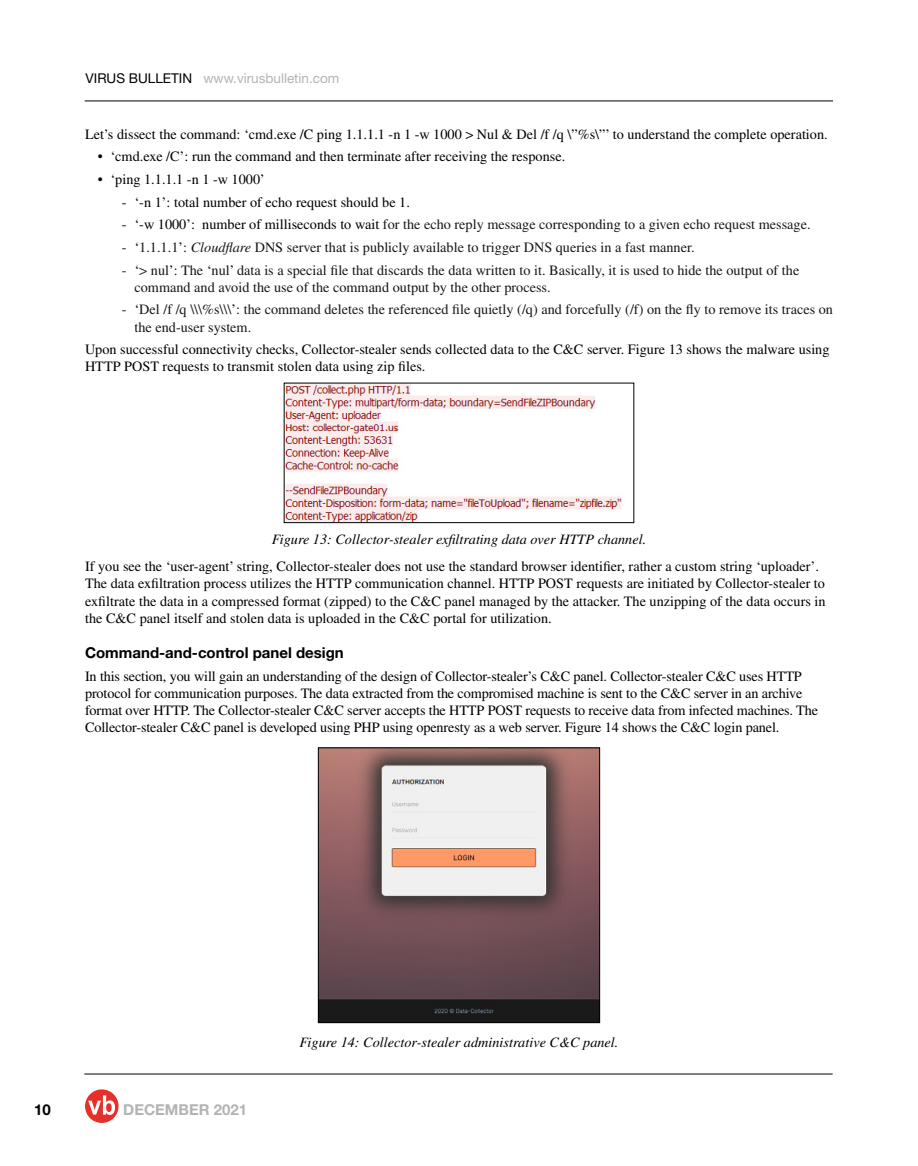
<style>
.page{position:relative;width:918px;height:1166px;background:#fff}
.page>*{position:absolute;margin:0;border:0;box-sizing:border-box;transform-origin:0 0}
.t1{font:700 15px "Helvetica Neue";color:#000}
.t2{font:700 15px "Helvetica Neue";color:#b1b3b4}
.t3{font:14.25px/17.1px "Times";color:#000}
.t4{font:14.25px/17.1px "Times";color:#171717}
.t5{font:italic 14.25px "Times";color:#000}
.t6{font:13.5px "Helvetica Neue";color:#b1b3b4}
.s1{color:#000}
.s2{font-style:italic}
</style>
<div class="page">
<div style="left:85px;top:1089px;width:34px;height:33px;background:#e4312b;border-radius:50%"></div>
<svg style="left:88px;top:1095px;width:27px;height:19px"></svg>
<hr style="left:84px;top:1073px;width:749px;height:1px;background:#000">
<hr style="left:85px;top:101px;width:748px;height:1px;background:#000">
<img style="left:286px;top:384px;width:336px;height:137px">
<div style="left:284px;top:382px;width:350px;height:141px;border:1px solid #000"></div>
<img style="left:320px;top:749px;width:278px;height:271px">
<div style="left:318px;top:747px;width:282px;height:275px;border:1px solid #000"></div>
<p class="t6" style="left:86px;top:70px;width:255px"><span class="s1">VIRUS BULLETIN</span> www.virusbulletin.com</p>
<p class="t3" style="left:85px;top:125px;width:744px">Let’s dissect the command: ‘cmd.exe /C ping 1.1.1.1 -n 1 -w 1000 &gt; Nul &amp; Del /f /q \”%s\”’ to understand the complete operation.</p>
<p class="t3" style="left:98px;top:148px;width:469px">• ‘cmd.exe /C’: run the command and then terminate after receiving the response.</p>
<p class="t3" style="left:98px;top:171px;width:169px">• ‘ping 1.1.1.1 -n 1 -w 1000’</p>
<p class="t3" style="left:122px;top:193px;width:290px">- ‘-n 1’: total number of echo request should be 1.</p>
<p class="t4" style="left:122px;top:216px;width:690px"><span class="s1">- ‘-w 1000’: number of milliseconds to wait</span> for the echo reply message corresponding to a given echo request message.</p>
<p class="t4" style="left:122px;top:238px;width:574px">- <span class="s1">‘</span>1.1.1.1<span class="s1">’</span>: <span class="s2">Cloudflare</span> DNS server that is publicly available to trigger DNS queries in a fast manner.</p>
<p class="t4" style="left:135px;top:261px;width:666px;text-indent:-13px">- <span class="s1">‘</span>&gt; nul<span class="s1">’</span>: The <span class="s1">‘</span>nul<span class="s1">’</span> data is a special file that discards the data written to it. Basically, it is used to hide the output of the command and avoid the use of the command output by the other process.</p>
<p class="t4" style="left:135px;top:301px;width:700px;text-indent:-13px">- <span class="s1">‘</span>Del /f /q \\\%s\\\<span class="s1">’</span>: the command deletes the referenced file quietly (/q) and forcefully (/f) on the fly to remove its traces on the end-user system.</p>
<p class="t3" style="left:85px;top:341px;width:746px">Upon successful connectivity checks, Collector-stealer sends collected data to the C&amp;C server. Figure 13 shows the malware using<br>HTTP POST requests to transmit stolen data using zip files.</p>
<p class="t5" style="left:272px;top:531px;width:376px">Figure 13: Collector-stealer exfiltrating data over HTTP channel.</p>
<p class="t3" style="left:85px;top:557px;width:742px">If you see the ‘user-agent’ string, Collector-stealer does not use the standard browser identifier, rather a custom string ‘uploader’.<br>The data exfiltration process utilizes the HTTP communication channel. HTTP POST requests are initiated by Collector-stealer to exfiltrate the data in a compressed format (zipped) to the C&amp;C panel managed by the attacker. The unzipping of the data occurs in the C&amp;C panel itself and stolen data is uploaded in the C&amp;C portal for utilization.</p>
<p class="t1" style="left:85px;top:643px;width:260px">Command-and-control panel design</p>
<p class="t3" style="left:85px;top:667px;width:735px">In this section, you will gain an understanding of the design of Collector-stealer’s C&amp;C panel. Collector-stealer C&amp;C uses HTTP protocol for communication purposes. The data extracted from the compromised machine is sent to the C&amp;C server in an archive format over HTTP. The Collector-stealer C&amp;C server accepts the HTTP POST requests to receive data from infected machines. The Collector-stealer C&amp;C panel is developed using PHP using openresty as a web server. Figure 14 shows the C&amp;C login panel.</p>
<p class="t1" style="left:34px;top:1099px;width:18px">10</p>
<p class="t2" style="left:123px;top:1099px;width:125px">DECEMBER 2021</p>
<p class="t5" style="left:300px;top:1033px;width:320px">Figure 14: Collector-stealer administrative C&amp;C panel.</p>
</div>
